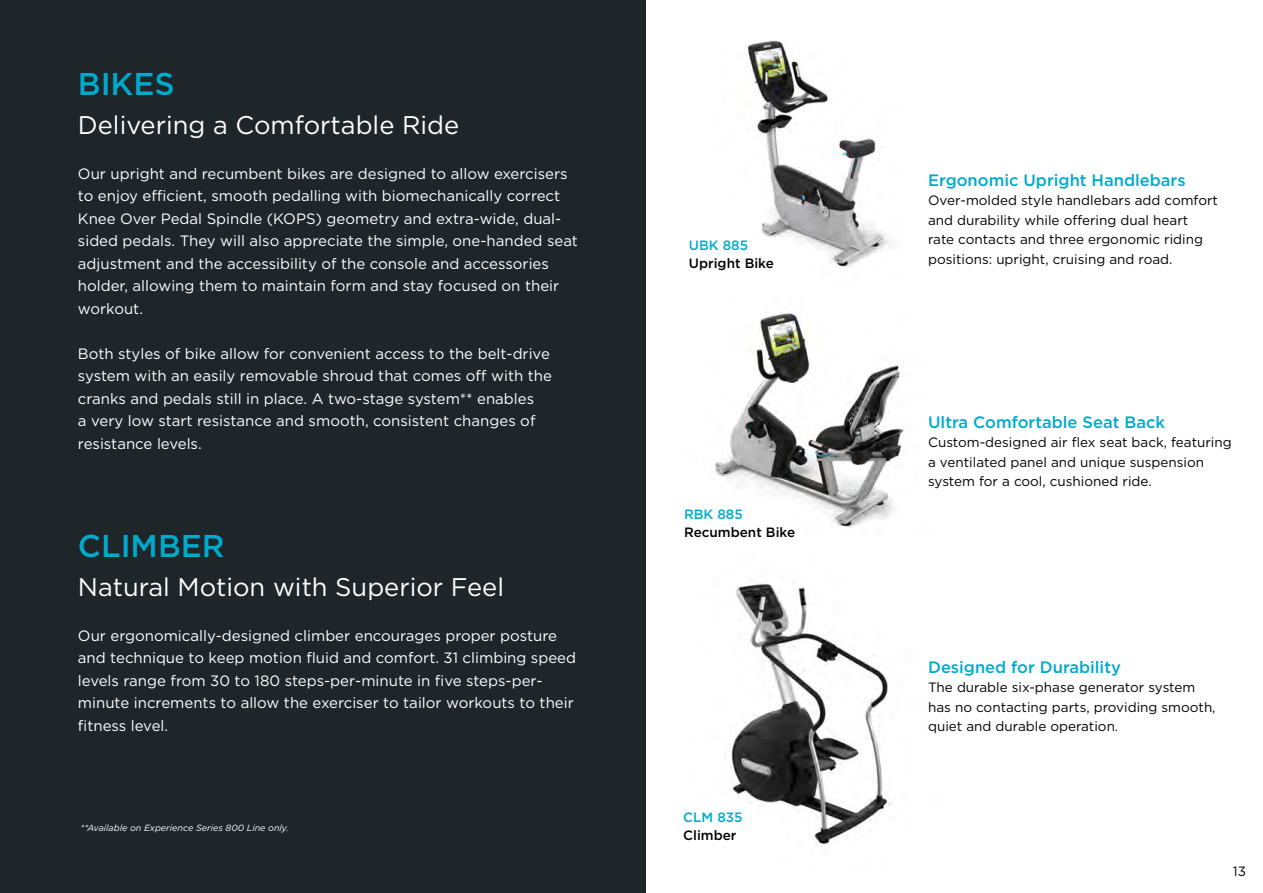
<style>
.page{position:relative;width:1263px;height:893px;background:#fff}
.page>*{position:absolute;margin:0;border:0;box-sizing:border-box;transform-origin:0 0}
.t1{font:500 31.5px "Gotham";color:#00aacd}
.t2{font:25.5px "Gotham";color:#fff}
.t3{font:500 16.5px "Gotham";color:#00aacd}
.t4{font:15px/22.5px "Gotham";color:#fff}
.t5{font:13.5px/19.5px "Gotham";color:#000}
.t6{font:500 13.5px "Gotham";color:#000}
.t7{font:500 13.5px "Gotham";color:#00aacd}
.t8{font:italic 9px "Gotham";color:#fff}
</style>
<div class="page">
<img style="left:715px;top:312px;width:189px;height:216px">
<img style="left:746px;top:40px;width:145px;height:227px">
<img style="left:730px;top:582px;width:162px;height:270px">
<div style="left:0;top:0;width:645px;height:893px;background:#1e2629"></div>
<h1 class="t1" style="left:78px;top:63px;width:98px">BIKES</h1>
<h2 class="t2" style="left:78px;top:109px;width:383px">Delivering a Comfortable Ride</h2>
<p class="t4" style="left:78px;top:162px;width:502px">Our upright and recumbent bikes are designed to allow exercisers to enjoy efficient, smooth pedalling with biomechanically correct Knee Over Pedal Spindle (KOPS) geometry and extra-wide, dual&shy;sided pedals. They will also appreciate the simple, one-handed seat adjustment and the accessibility of the console and accessories holder, allowing them to maintain form and stay focused on their workout.</p>
<p class="t4" style="left:78px;top:342px;width:476px">Both styles of bike allow for convenient access to the belt-drive system with an easily removable shroud that comes off with the cranks and pedals still in place. A two-stage system** enables<br>a very low start resistance and smooth, consistent changes of resistance levels.</p>
<h1 class="t1" style="left:78px;top:525px;width:148px">CLIMBER</h1>
<h2 class="t2" style="left:78px;top:571px;width:428px">Natural Motion with Superior Feel</h2>
<p class="t4" style="left:78px;top:624px;width:500px">Our ergonomically-designed climber encourages proper posture and technique to keep motion fluid and comfort. 31 climbing speed levels range from 30 to 180 steps-per-minute in five steps-per&shy;minute increments to allow the exerciser to tailor workouts to their fitness level.</p>
<p class="t8" style="left:80px;top:822px;width:210px">**Available on Experience Series 800 Line only.</p>
<p class="t7" style="left:689px;top:236px;width:61px">UBK 885</p>
<p class="t6" style="left:689px;top:254px;width:87px">Upright Bike</p>
<p class="t7" style="left:684px;top:505px;width:60px">RBK 885</p>
<p class="t6" style="left:684px;top:523px;width:113px">Recumbent Bike</p>
<p class="t7" style="left:683px;top:809px;width:61px">CLM 835</p>
<p class="t6" style="left:683px;top:827px;width:55px">Climber</p>
<p class="t3" style="left:928px;top:169px;width:259px">Ergonomic Upright Handlebars</p>
<p class="t5" style="left:928px;top:191px;width:291px">Over-molded style handlebars add comfort and durability while offering dual heart<br>rate contacts and three ergonomic riding positions: upright, cruising and road.</p>
<p class="t3" style="left:928px;top:411px;width:238px">Ultra Comfortable Seat Back</p>
<p class="t5" style="left:928px;top:432px;width:305px">Custom-designed air flex seat back, featuring a ventilated panel and unique suspension system for a cool, cushioned ride.</p>
<p class="t3" style="left:928px;top:656px;width:194px">Designed for Durability</p>
<p class="t5" style="left:928px;top:677px;width:289px">The durable six-phase generator system has no contacting parts, providing smooth, quiet and durable operation.</p>
<p class="t5" style="left:1233px;top:861px;width:15px">13</p>
</div>
